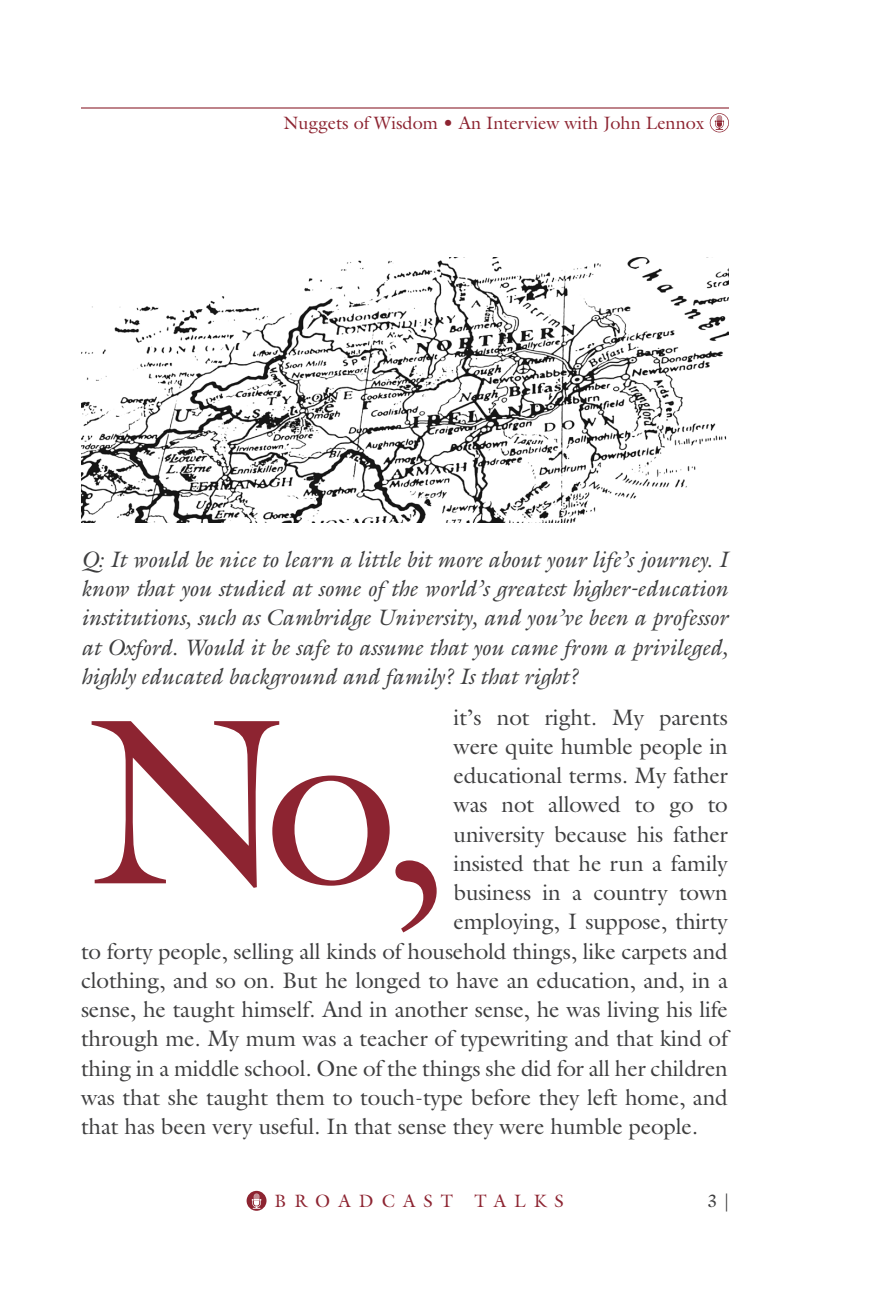
<style>
.page{position:relative;width:891px;height:1296px;background:#fff}
.page>*{position:absolute;margin:0;border:0;box-sizing:border-box;transform-origin:0 0}
.Bodytext{font:238.5px "Galliard";color:#8d2431}
.Bodytext-2{font:22.5px "Galliard";letter-spacing:-.005em;color:#3e3e3f}
.Bodytext-3{font:italic 22.5px/29.2px "Galliard";letter-spacing:-.005em;color:#3e3e3f;text-align:justify}
.t1{font:18px "Galliard";color:#8d2431}
.t2{font:18px "Galliard";letter-spacing:.45em;color:#8d2431}
.t3{font:18px "Galliard";color:#3e3e3f}
</style>
<div class="page">
<hr style="left:81px;top:107px;width:648px;height:2px;background:#8d2431">
<svg style="left:247px;top:1191px;width:20px;height:20px"></svg>
<svg style="left:252px;top:1194px;width:9px;height:15px"></svg>
<svg style="left:710px;top:113px;width:19px;height:19px"></svg>
<img style="left:81px;top:258px;width:648px;height:264px">
<p class="t1" style="left:284px;top:111px;width:422px">Nuggets of Wisdom • An Interview with John Lennox</p>
<p class="Bodytext-3" style="left:81px;top:544px;width:648px">Q: It would be nice to learn a little bit more about your life’s journey. I know that you studied at some of the world’s greatest higher-education institutions, such as Cambridge University, and you’ve been a professor at Oxford. Would it be safe to assume that you came from a privileged, highly educated background and family? Is that right?</p>
<p class="Bodytext-2" style="left:454px;top:703px;width:276px">it’s not right. My parents</p>
<p class="Bodytext-2" style="left:454px;top:732px;width:276px">were quite humble people in</p>
<p class="Bodytext-2" style="left:454px;top:761px;width:276px">educational terms. My father</p>
<p class="Bodytext-2" style="left:454px;top:791px;width:276px">was not allowed to go to</p>
<p class="Bodytext-2" style="left:454px;top:820px;width:276px">university because his father</p>
<p class="Bodytext-2" style="left:454px;top:849px;width:276px">insisted that he run a family</p>
<p class="Bodytext-2" style="left:454px;top:878px;width:276px">business in a country town</p>
<p class="Bodytext-2" style="left:454px;top:908px;width:276px">employing, I suppose, thirty</p>
<p class="Bodytext-2" style="left:81px;top:937px;width:648px">to forty people, selling all kinds of household things, like carpets and</p>
<p class="Bodytext-2" style="left:81px;top:966px;width:648px">clothing, and so on. But he longed to have an education, and, in a</p>
<p class="Bodytext-2" style="left:81px;top:995px;width:648px">sense, he taught himself. And in another sense, he was living his life</p>
<p class="Bodytext-2" style="left:81px;top:1025px;width:648px">through me. My mum was a teacher of typewriting and that kind of</p>
<p class="Bodytext-2" style="left:81px;top:1054px;width:648px">thing in a middle school. One of the things she did for all her children</p>
<p class="Bodytext-2" style="left:81px;top:1083px;width:648px">was that she taught them to touch-type before they left home, and</p>
<p class="Bodytext-2" style="left:81px;top:1112px;width:619px">that has been very useful. In that sense they were humble people.</p>
<p class="Bodytext" style="left:88px;top:653px;width:359px">No,</p>
<p class="t2" style="left:275px;top:1189px;width:291px">BROADCAST TALKS</p>
<p class="t3" style="left:707px;top:1189px;width:23px">3 |</p>
</div>
